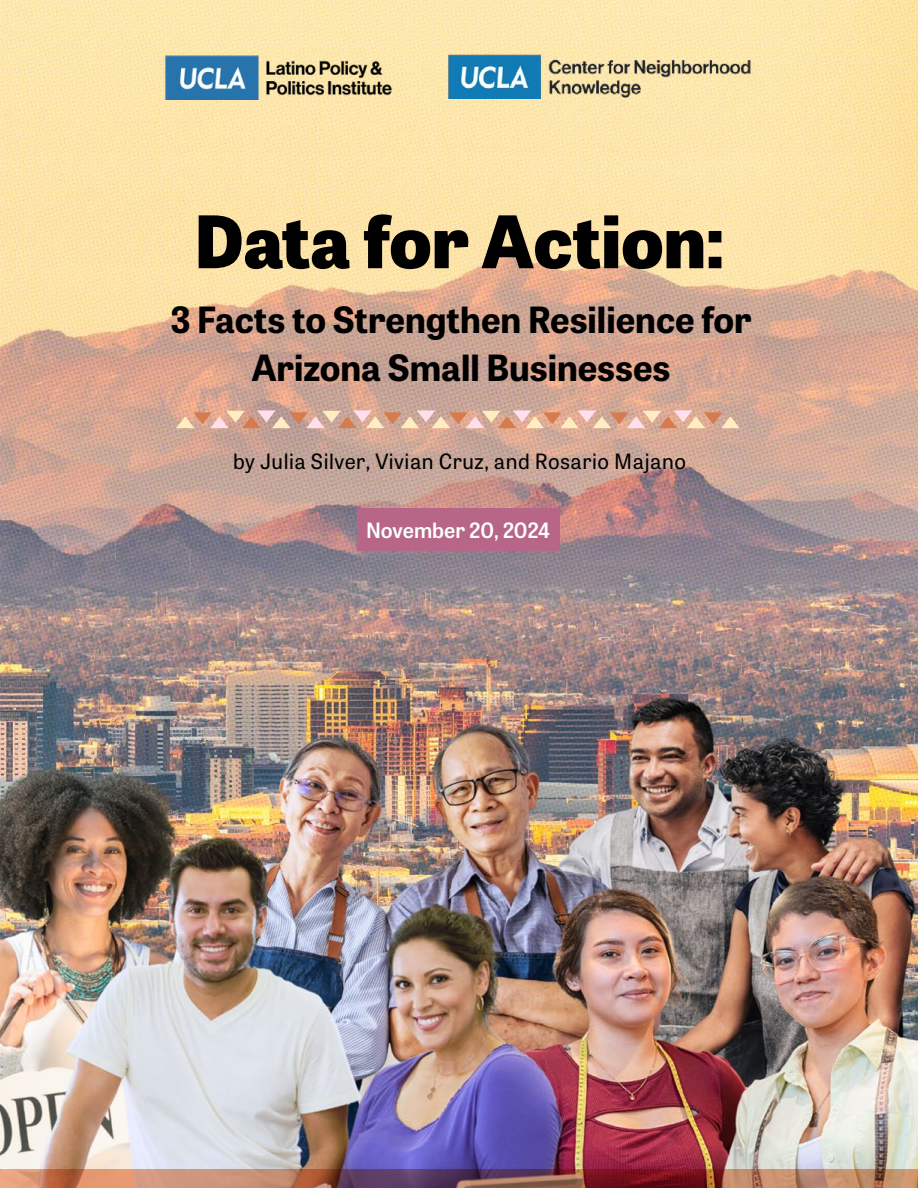
<style>
.page{position:relative;width:918px;height:1188px;background:#fff}
.page>*{position:absolute;margin:0;border:0;box-sizing:border-box;transform-origin:0 0}
.t1{font:800 72px "Tablet Gothic";color:#000}
.t2{font:700 36px/48px "Tablet Gothic";color:#000;text-align:center}
.t3{font:21px "Tablet Gothic";letter-spacing:.025em;color:#000}
.t4{font:600 21px "Tablet Gothic";letter-spacing:-.005em;color:#fff}
</style>
<div class="page">
<img style="left:0;top:0;width:918px;height:1169px">
<img style="left:443px;top:49px;width:315px;height:49px">
<img style="left:145px;top:56px;width:255px;height:44px">
<div style="left:357px;top:508px;width:202px;height:43px;background:#b86687"></div>
<svg style="left:0;top:1169px;width:918px;height:19px"></svg>
<svg style="left:176px;top:410px;width:564px;height:18px"></svg>
<h1 class="t1" style="left:195px;top:185px;width:531px">Data for Action:</h1>
<p class="t2" style="left:170px;top:293px;width:583px">3 Facts to Strengthen Resilience for<br>Arizona Small Businesses</p>
<p class="t3" style="left:233px;top:446px;width:454px">by Julia Silver, Vivian Cruz, and Rosario Majano</p>
<p class="t4" style="left:366px;top:515px;width:185px">November 20, 2024</p>
</div>
